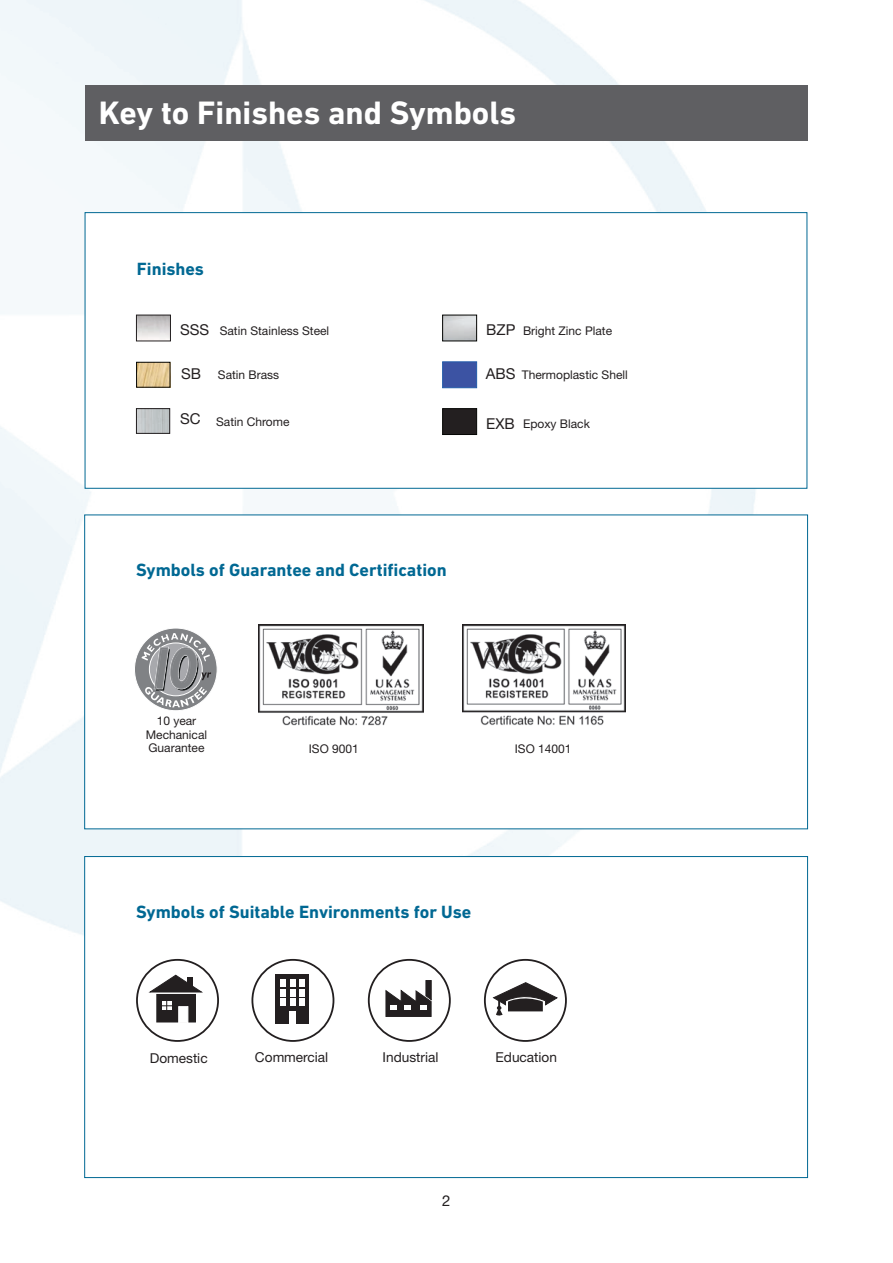
<style>
.page{position:relative;width:893px;height:1263px;background:#fff}
.page>*{position:absolute;margin:0;border:0;box-sizing:border-box;transform-origin:0 0}
.t1{font:700 33px "DIN Next LT Pro";color:#fff}
.t2{font:700 18px "DIN Next LT Pro";color:#006893}
.t3{font:15px "Helvetica Neue LT Pro";color:#231f20}
.t4{font:13.65px "Helvetica Neue LT Pro";color:#231f20}
.t5{font:12px/13.5px "Helvetica Neue LT Pro";color:#231f20;text-align:center}
.s1{font-size:15px}
</style>
<div class="page">
<img style="left:0;top:0;width:809px;height:1179px">
<div style="left:85px;top:85px;width:723px;height:55px;background:#5f5f62"></div>
<div style="left:84px;top:856px;width:724px;height:322px;background:#fff;border:1px solid #006893"></div>
<div style="left:136px;top:959px;width:83px;height:83px;border:2px solid #231f20;border-radius:50%"></div>
<div style="left:157px;top:994px;width:38px;height:28px;background:#231f20"></div>
<div style="left:157px;top:994px;width:39px;height:28px;border:1px solid #231f20"></div>
<svg style="left:148px;top:974px;width:55px;height:19px"></svg>
<div style="left:178px;top:1006px;width:10px;height:17px;background:#fff;border:1px solid #fff"></div>
<svg style="left:162px;top:1001px;width:10px;height:9px"></svg>
<div style="left:187px;top:977px;width:5px;height:12px;background:#231f20"></div>
<div style="left:251px;top:959px;width:83px;height:83px;border:2px solid #231f20;border-radius:50%"></div>
<div style="left:276px;top:975px;width:33px;height:49px;background:#231f20"></div>
<div style="left:280px;top:979px;width:5px;height:8px;background:#fff"></div>
<div style="left:290px;top:979px;width:5px;height:8px;background:#fff"></div>
<div style="left:300px;top:979px;width:5px;height:8px;background:#fff"></div>
<svg style="left:280px;top:989px;width:25px;height:17px"></svg>
<div style="left:289px;top:1012px;width:7px;height:13px;background:#fff"></div>
<div style="left:368px;top:959px;width:83px;height:83px;border:2px solid #231f20;border-radius:50%"></div>
<svg style="left:385px;top:980px;width:47px;height:37px"></svg>
<svg style="left:493px;top:982px;width:65px;height:34px"></svg>
<div style="left:484px;top:959px;width:83px;height:83px;border:2px solid #231f20;border-radius:50%"></div>
<div style="left:84px;top:514px;width:724px;height:315px;background:#fff;border:1px solid #006893"></div>
<img style="left:259px;top:625px;width:164px;height:101px">
<img style="left:463px;top:625px;width:162px;height:100px">
<svg style="left:134px;top:628px;width:83px;height:83px"></svg>
<div style="left:134px;top:628px;width:83px;height:83px;border:1px solid #fff;border-radius:50%"></div>
<svg style="left:141px;top:633px;width:70px;height:74px;background:#9fa1a3"></svg>
<div style="left:85px;top:212px;width:722px;height:277px;background:#fff;border:1px solid #006893"></div>
<img style="left:138px;top:410px;width:30px;height:22px">
<div style="left:136px;top:408px;width:34px;height:26px;border:1px solid #231f20"></div>
<img style="left:138px;top:364px;width:30px;height:21px">
<div style="left:136px;top:362px;width:34px;height:25px;border:1px solid #040503"></div>
<div style="left:442px;top:361px;width:35px;height:27px;background:#3c53a3;border:1px solid #235caa"></div>
<div style="left:442px;top:315px;width:35px;height:26px;border:1px solid #040503"></div>
<div style="left:136px;top:315px;width:35px;height:26px;border:1px solid #231f20"></div>
<div style="left:442px;top:408px;width:35px;height:27px;background:#231f20;border:1px solid #040503"></div>
<h1 class="t1" style="left:99px;top:93px;width:419px">Key to Finishes and Symbols</h1>
<h2 class="t2" style="left:137px;top:258px;width:69px">Finishes</h2>
<p class="t5" style="left:180px;top:324px;width:151px"><span class="s1">SSS</span> Satin Stainless Steel</p>
<p class="t5" style="left:486px;top:323px;width:127px"><span class="s1">BZP</span> Bright Zinc Plate</p>
<p class="t5" style="left:181px;top:368px;width:100px"><span class="s1">SB</span> Satin Brass</p>
<p class="t5" style="left:486px;top:368px;width:143px"><span class="s1">ABS</span> Thermoplastic Shell</p>
<p class="t5" style="left:180px;top:414px;width:111px"><span class="s1">SC</span> Satin Chrome</p>
<p class="t5" style="left:486px;top:417px;width:105px"><span class="s1">EXB</span> Epoxy Black</p>
<h2 class="t2" style="left:136px;top:560px;width:312px">Symbols of Guarantee and Certification</h2>
<p class="t5" style="left:146px;top:714px;width:63px">10 year<br>Mechanical<br>Guarantee</p>
<p class="t5" style="left:309px;top:741px;width:52px">ISO 9001</p>
<p class="t5" style="left:515px;top:741px;width:58px">ISO 14001</p>
<h2 class="t2" style="left:136px;top:901px;width:337px">Symbols of Suitable Environments for Use</h2>
<p class="t4" style="left:150px;top:1049px;width:59px">Domestic</p>
<p class="t4" style="left:255px;top:1049px;width:75px">Commercial</p>
<p class="t4" style="left:383px;top:1049px;width:57px">Industrial</p>
<p class="t4" style="left:496px;top:1049px;width:63px">Education</p>
<p class="t3" style="left:442px;top:1191px;width:10px">2</p>
</div>
